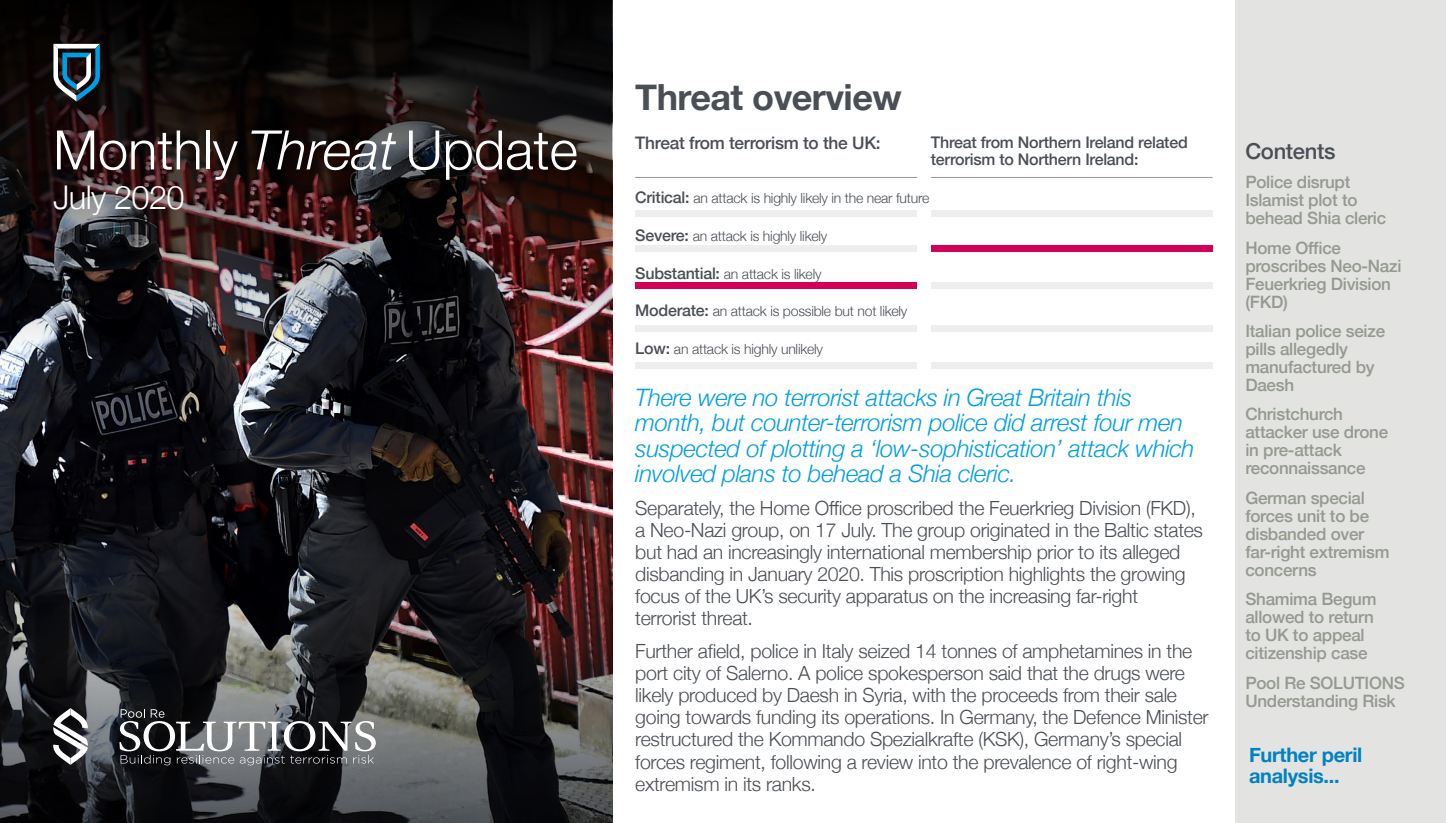
<style>
.page{position:relative;width:1446px;height:823px;background:#fff}
.page>*{position:absolute;margin:0;border:0;box-sizing:border-box;transform-origin:0 0}
.t1{font:300 54.4px "Helvetica Neue";color:#fff}
.t2{font:700 36px "Helvetica Neue";letter-spacing:-.015em;color:#4a4f55}
.t3{font:300 32.6px "Helvetica Neue";letter-spacing:-.02em;color:#fff}
.t4{font:italic 300 24px/25px "Helvetica Neue";letter-spacing:-.015em;color:#009ee3}
.t5{font:500 22px "Helvetica Neue";letter-spacing:-.015em;color:#4a4f55}
.t6{font:700 20px/21px "Helvetica Neue";letter-spacing:-.015em;color:#0082c2}
.t7{font:300 19.5px/22px "Helvetica Neue";letter-spacing:-.015em;color:#4a4f55}
.t8{font:500 17.3px "Helvetica Neue";letter-spacing:-.015em;color:#4a4f55}
.t9{font:500 17px/18px "Helvetica Neue";letter-spacing:-.015em;color:#939a90}
.t10{font:500 16px/17px "Helvetica Neue";letter-spacing:-.015em;color:#4a4f55}
.t11{font:300 14px "Helvetica Neue";letter-spacing:-.015em;color:#4a4f55}
.s1{font-style:italic}
.s2{font-weight:500;font-size:16px}
</style>
<div class="page">
<div style="left:1234px;top:0;width:212px;height:822px;background:#e3e3e1"></div>
<img style="left:0;top:461px;width:612px;height:46px">
<img style="left:0;top:0;width:612px;height:461px">
<svg style="left:0;top:507px;width:612px;height:315px;background:#2b292b"></svg>
<svg style="left:119px;top:708px;width:257px;height:56px;background:#636467"></svg>
<svg style="left:53px;top:707px;width:35px;height:57px"></svg>
<div style="left:635px;top:211px;width:282px;height:6px;background:#eee"></div>
<div style="left:635px;top:245px;width:282px;height:6px;background:#eee"></div>
<div style="left:635px;top:282px;width:282px;height:7px;background:#d30057"></div>
<div style="left:635px;top:325px;width:282px;height:6px;background:#eee"></div>
<div style="left:635px;top:362px;width:282px;height:7px;background:#eee"></div>
<div style="left:931px;top:211px;width:281px;height:6px;background:#eee"></div>
<div style="left:931px;top:245px;width:281px;height:6px;background:#d30057"></div>
<div style="left:931px;top:282px;width:281px;height:7px;background:#eee"></div>
<div style="left:931px;top:325px;width:281px;height:6px;background:#eee"></div>
<div style="left:931px;top:362px;width:281px;height:7px;background:#eee"></div>
<hr style="left:931px;top:177px;width:281px;height:1px;background:#939a90">
<hr style="left:635px;top:177px;width:282px;height:1px;background:#939a90">
<svg style="left:53px;top:44px;width:47px;height:57px"></svg>
<h1 class="t1" style="left:53px;top:106px;width:526px">Monthly <span class="s1">Threat</span> Update</h1>
<h3 class="t3" style="left:53px;top:170px;width:133px">July 2020</h3>
<h2 class="t2" style="left:635px;top:68px;width:268px">Threat overview</h2>
<p class="t8" style="left:635px;top:129px;width:247px">Threat from terrorism to the UK:</p>
<p class="t10" style="left:931px;top:132px;width:258px">Threat from Northern Ireland related terrorism to Northern Ireland:</p>
<p class="t11" style="left:635px;top:186px;width:296px"><span class="s2">Critical:</span> an attack is highly likely in the near future</p>
<p class="t11" style="left:635px;top:224px;width:194px"><span class="s2">Severe:</span> an attack is highly likely</p>
<p class="t11" style="left:635px;top:262px;width:188px"><span class="s2">Substantial:</span> an attack is likely</p>
<p class="t11" style="left:635px;top:300px;width:274px"><span class="s2">Moderate:</span> an attack is possible but not likely</p>
<p class="t11" style="left:635px;top:337px;width:189px"><span class="s2">Low:</span> an attack is highly unlikely</p>
<p class="t4" style="left:635px;top:383px;width:561px">There were no terrorist attacks in Great Britain this month, but counter-terrorism police did arrest four men suspected of plotting a ‘low-sophistication’ attack which involved plans to behead a Shia cleric.</p>
<p class="t7" style="left:635px;top:495px;width:569px">Separately, the Home Office proscribed the Feuerkrieg Division (FKD), a Neo-Nazi group, on 17 July. The group originated in the Baltic states but had an increasingly international membership prior to its alleged disbanding in January 2020. This proscription highlights the growing focus of the UK’s security apparatus on the increasing far-right terrorist threat.</p>
<p class="t7" style="left:635px;top:638px;width:575px">Further afield, police in Italy seized 14 tonnes of amphetamines in the port city of Salerno. A police spokesperson said that the drugs were likely produced by Daesh in Syria, with the proceeds from their sale going towards funding its operations. In Germany, the Defence Minister restructured the Kommando Spezialkrafte (KSK), Germany’s special forces regiment, following a review into the prevalence of right-wing extremism in its ranks.</p>
<p class="t5" style="left:1245px;top:133px;width:92px">Contents</p>
<p class="t9" style="left:1245px;top:171px;width:142px">Police disrupt<br>Islamist plot to behead Shia cleric</p>
<p class="t9" style="left:1245px;top:237px;width:158px">Home Office proscribes Neo-Nazi<br>Feuerkrieg Division (FKD)</p>
<p class="t9" style="left:1245px;top:320px;width:141px">Italian police seize pills allegedly manufactured by<br>Daesh</p>
<p class="t9" style="left:1245px;top:404px;width:144px">Christchurch attacker use drone in pre-attack reconnaissance</p>
<p class="t9" style="left:1245px;top:487px;width:146px">German special forces unit to be disbanded over far-right extremism concerns</p>
<p class="t9" style="left:1245px;top:588px;width:133px">Shamima Begum allowed to return to UK to appeal citizenship case</p>
<p class="t9" style="left:1245px;top:672px;width:161px">Pool Re SOLUTIONS<br>Understanding Risk</p>
<p class="t6" style="left:1249px;top:744px;width:115px">Further peril analysis...</p>
</div>
